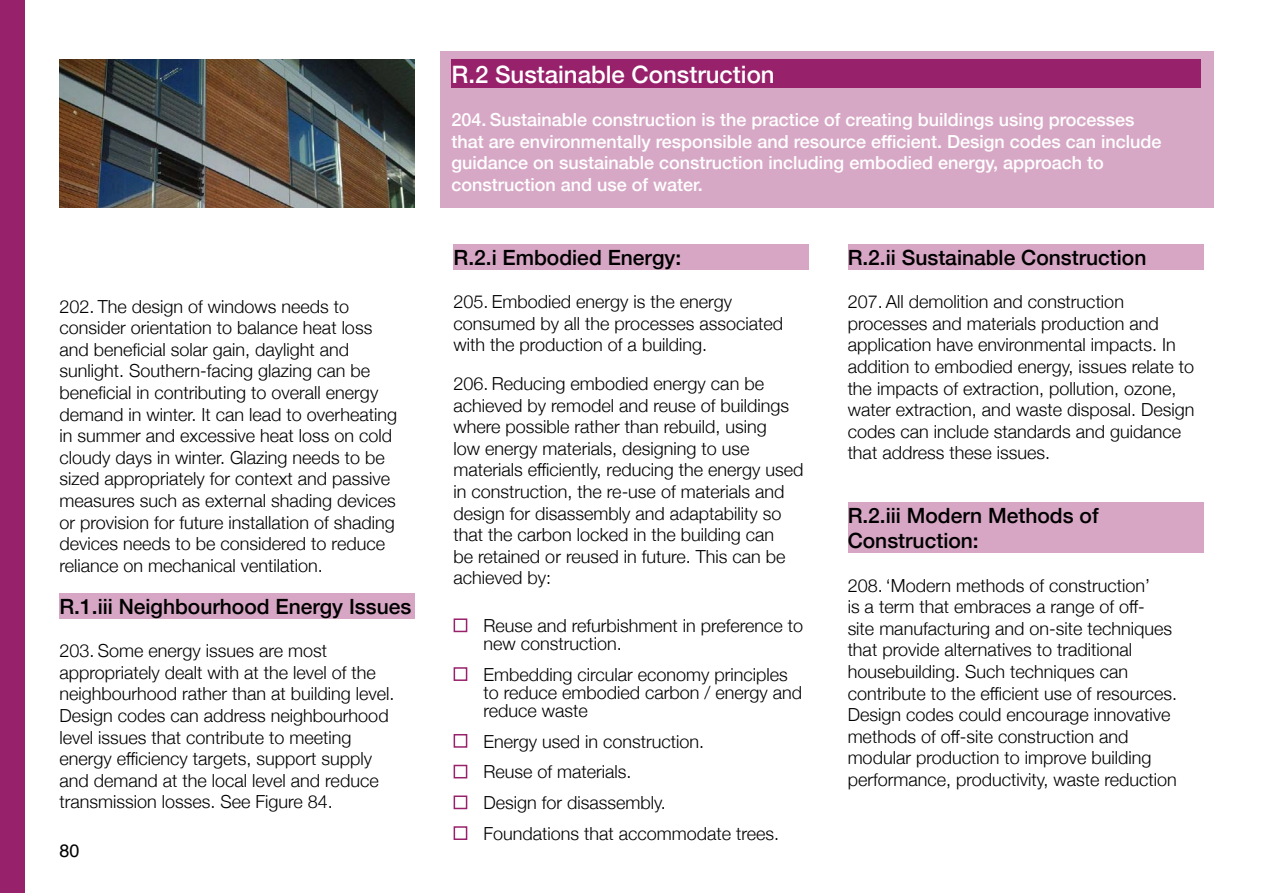
<style>
.page{position:relative;width:1263px;height:893px;background:#fff}
.page>*{position:absolute;margin:0;border:0;box-sizing:border-box;transform-origin:0 0}
.t1{font:500 24px "Helvetica Neue";color:#fff}
.t2{font:500 21px/25.2px "Helvetica Neue";color:#000}
.t3{font:300 18px/21.6px "Helvetica Neue";color:#000}
.t4{font:500 18px "Helvetica Neue";color:#fff}
.t5{font:18px "Helvetica";color:#000}
</style>
<div class="page">
<div style="left:0;top:0;width:25px;height:893px;background:#98216b"></div>
<div style="left:441px;top:51px;width:773px;height:156px;background:#d7a8c5"></div>
<div style="left:60px;top:593px;width:355px;height:26px;background:#d6a6c4"></div>
<div style="left:848px;top:503px;width:355px;height:50px;background:#d6a6c4"></div>
<div style="left:848px;top:244px;width:355px;height:26px;background:#d6a6c4"></div>
<div style="left:454px;top:244px;width:355px;height:26px;background:#d6a6c4"></div>
<img style="left:60px;top:60px;width:354px;height:147px">
<div style="left:451px;top:60px;width:750px;height:28px;background:#98216b"></div>
<div style="left:454px;top:618px;width:13px;height:14px;border:2px solid #98216b"></div>
<div style="left:454px;top:667px;width:13px;height:14px;border:2px solid #98216b"></div>
<div style="left:454px;top:734px;width:13px;height:14px;border:2px solid #98216b"></div>
<div style="left:454px;top:765px;width:13px;height:13px;border:2px solid #98216b"></div>
<div style="left:454px;top:795px;width:13px;height:14px;border:2px solid #98216b"></div>
<div style="left:454px;top:826px;width:13px;height:14px;border:2px solid #98216b"></div>
<p class="t3" style="left:60px;top:294px;width:339px">202. The design of windows needs to consider orientation to balance heat loss and beneficial solar gain, daylight and sunlight. Southern-facing glazing can be beneficial in contributing to overall energy demand in winter. It can lead to overheating in summer and excessive heat loss on cold cloudy days in winter. Glazing needs to be sized appropriately for context and passive measures such as external shading devices or provision for future installation of shading devices needs to be considered to reduce reliance on mechanical ventilation.</p>
<p class="t2" style="left:60px;top:592px;width:353px">R.1.iii Neighbourhood Energy Issues</p>
<p class="t3" style="left:60px;top:639px;width:337px">203. Some energy issues are most appropriately dealt with at the level of the neighbourhood rather than at building level.<br>Design codes can address neighbourhood level issues that contribute to meeting energy efficiency targets, support supply and demand at the local level and reduce transmission losses. See Figure 84.</p>
<p class="t5" style="left:60px;top:837px;width:22px">80</p>
<p class="t1" style="left:451px;top:55px;width:325px">R.2 Sustainable Construction</p>
<p class="t4" style="left:451px;top:105px;width:684px">204. Sustainable construction is the practice of creating buildings using processes</p>
<p class="t4" style="left:451px;top:127px;width:712px">that are environmentally responsible and resource efficient. Design codes can include</p>
<p class="t4" style="left:451px;top:148px;width:654px">guidance on sustainable construction including embodied energy, approach to</p>
<p class="t4" style="left:451px;top:170px;width:253px">construction and use of water.</p>
<p class="t2" style="left:454px;top:243px;width:229px">R.2.i Embodied Energy:</p>
<p class="t3" style="left:454px;top:290px;width:331px">205. Embodied energy is the energy consumed by all the processes associated with the production of a building.</p>
<p class="t3" style="left:454px;top:371px;width:351px">206. Reducing embodied energy can be achieved by remodel and reuse of buildings where possible rather than rebuild, using<br>low energy materials, designing to use materials efficiently, reducing the energy used in construction, the re-use of materials and design for disassembly and adaptability so that the carbon locked in the building can<br>be retained or reused in future. This can be achieved by:</p>
<p class="t3" style="left:483px;top:615px;width:321px;line-height:18px">Reuse and refurbishment in preference to new construction.</p>
<p class="t3" style="left:483px;top:664px;width:320px;line-height:18px">Embedding circular economy principles to reduce embodied carbon / energy and reduce waste</p>
<p class="t3" style="left:483px;top:729px;width:222px">Energy used in construction.</p>
<p class="t3" style="left:483px;top:760px;width:150px">Reuse of materials.</p>
<p class="t3" style="left:483px;top:791px;width:184px">Design for disassembly.</p>
<p class="t3" style="left:483px;top:821px;width:297px">Foundations that accommodate trees.</p>
<p class="t2" style="left:848px;top:243px;width:300px">R.2.ii Sustainable Construction</p>
<p class="t3" style="left:848px;top:290px;width:348px">207. All demolition and construction processes and materials production and application have environmental impacts. In addition to embodied energy, issues relate to the impacts of extraction, pollution, ozone, water extraction, and waste disposal. Design codes can include standards and guidance that address these issues.</p>
<p class="t2" style="left:848px;top:501px;width:252px">R.2.iii Modern Methods of<br>Construction:</p>
<p class="t3" style="left:848px;top:573px;width:331px">208. ‘Modern methods of construction’<br>is a term that embraces a range of off-<br>site manufacturing and on-site techniques that provide alternatives to traditional housebuilding. Such techniques can contribute to the efficient use of resources.<br>Design codes could encourage innovative methods of off-site construction and modular production to improve building performance, productivity, waste reduction</p>
</div>
